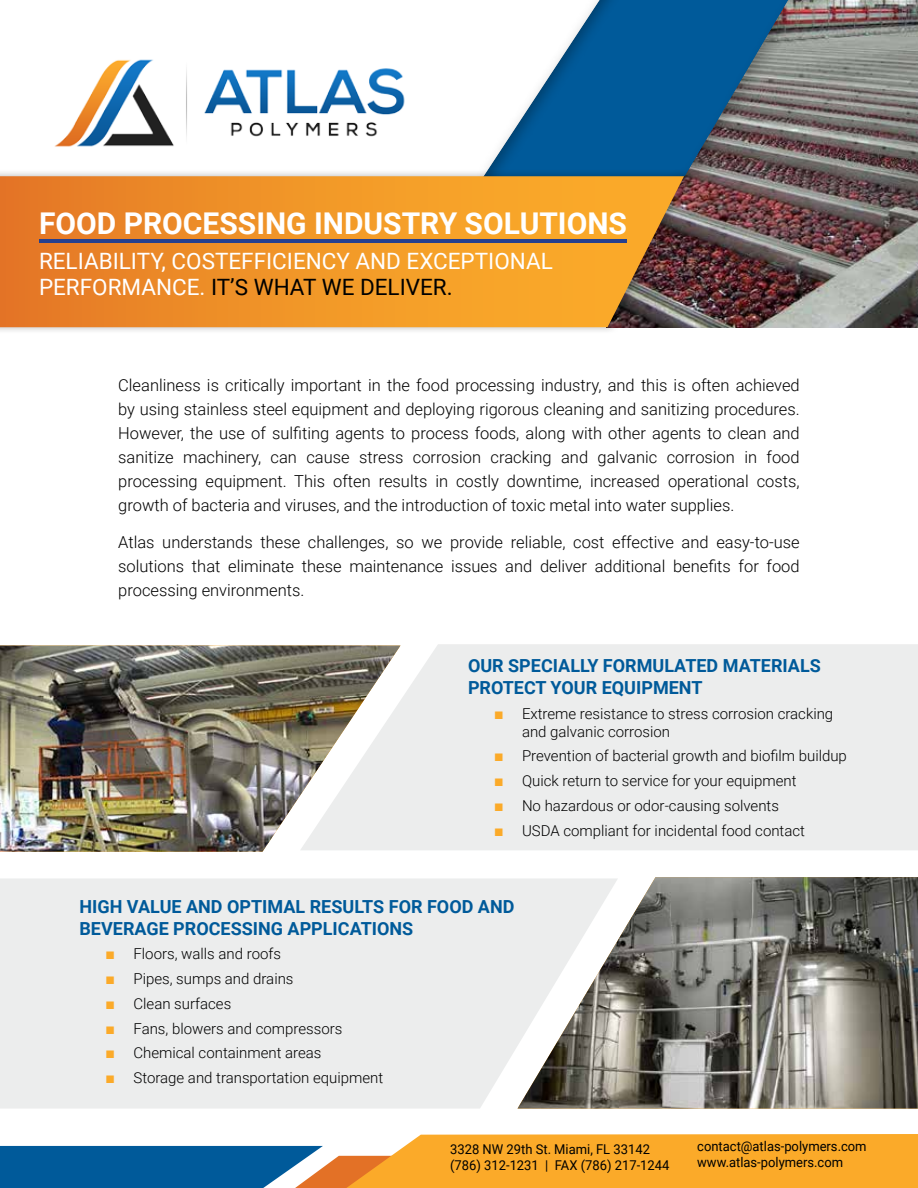
<style>
.page{position:relative;width:918px;height:1188px;background:#fff}
.page>*{position:absolute;margin:0;border:0;box-sizing:border-box;transform-origin:0 0}
.t1{font:700 30px "Roboto";color:#fff}
.t2{font:22.5px/25.5px "Roboto";color:#fff}
.t3{font:700 18px/21.6px "Roboto";color:#005a9a}
.t4{font:300 16.5px/24px "Roboto";color:#000;text-align:justify}
.t5{font:300 15px/18px "Roboto";color:#000}
.t6{font:500 15px "Maven Pro";color:#fbaa29}
.t7{font:13.5px/15.8px "Roboto";color:#000;scale:.96 1}
.s1{color:#000}
</style>
<div class="page">
<img style="left:694px;top:0;width:224px;height:327px">
<div style="left:476px;top:0;width:340px;height:263px;background:#000;opacity:.3"></div>
<div style="left:481px;top:0;width:317px;height:252px;background:#000;opacity:.3"></div>
<svg style="left:0;top:1134px;width:918px;height:54px;background:#bb9f63"></svg>
<img style="left:54px;top:59px;width:351px;height:88px">
<div style="left:0;top:168px;width:694px;height:167px;background:#000;opacity:.3"></div>
<svg style="left:0;top:176px;width:684px;height:151px;background:#e7902a"></svg>
<hr style="left:39px;top:239px;width:587px;height:3px;background:#25408f">
<div style="left:300px;top:644px;width:618px;height:206px;background:#eceded"></div>
<div style="left:0;top:878px;width:517px;height:231px;background:#eceded"></div>
<img style="left:0;top:646px;width:400px;height:206px">
<img style="left:518px;top:877px;width:400px;height:232px">
<h1 class="t1" style="left:39px;top:202px;width:590px">FOOD PROCESSING INDUSTRY SOLUTIONS</h1>
<h2 class="t2" style="left:39px;top:248px;width:515px">RELIABILITY, COSTEFFICIENCY AND EXCEPTIONAL<br>PERFORMANCE. <span class="s1">IT’S WHAT WE DELIVER.</span></h2>
<p class="t4" style="left:118px;top:372px;width:683px">Cleanliness is critically important in the food processing industry, and this is often achieved by using stainless steel equipment and deploying rigorous cleaning and sanitizing procedures.<br>However, the use of sulfiting agents to process foods, along with other agents to clean and sanitize machinery, can cause stress corrosion cracking and galvanic corrosion in food processing equipment. This often results in costly downtime, increased operational costs, growth of bacteria and viruses, and the introduction of toxic metal into water supplies.</p>
<p class="t4" style="left:118px;top:530px;width:683px">Atlas understands these challenges, so we provide reliable, cost effective and easy-to-use solutions that eliminate these maintenance issues and deliver additional benefits for food processing environments.</p>
<p class="t3" style="left:468px;top:654px;width:354px">OUR SPECIALLY FORMULATED MATERIALS<br>PROTECT YOUR EQUIPMENT</p>
<p class="t6" style="left:495px;top:706px;width:9px">Ñ</p>
<p class="t5" style="left:522px;top:704px;width:313px">Extreme resistance to stress corrosion cracking and galvanic corrosion</p>
<p class="t6" style="left:495px;top:748px;width:9px">Ñ</p>
<p class="t5" style="left:522px;top:747px;width:326px">Prevention of bacterial growth and biofilm buildup</p>
<p class="t6" style="left:495px;top:773px;width:9px">Ñ</p>
<p class="t5" style="left:522px;top:771px;width:276px">Quick return to service for your equipment</p>
<p class="t6" style="left:495px;top:798px;width:9px">Ñ</p>
<p class="t5" style="left:522px;top:796px;width:259px">No hazardous or odor-causing solvents</p>
<p class="t6" style="left:495px;top:823px;width:9px">Ñ</p>
<p class="t5" style="left:522px;top:821px;width:285px">USDA compliant for incidental food contact</p>
<p class="t3" style="left:80px;top:895px;width:437px">HIGH VALUE AND OPTIMAL RESULTS FOR FOOD AND<br>BEVERAGE PROCESSING APPLICATIONS</p>
<p class="t6" style="left:107px;top:946px;width:9px">Ñ</p>
<p class="t5" style="left:134px;top:944px;width:149px">Floors, walls and roofs</p>
<p class="t6" style="left:107px;top:971px;width:9px">Ñ</p>
<p class="t5" style="left:134px;top:969px;width:162px">Pipes, sumps and drains</p>
<p class="t6" style="left:107px;top:996px;width:9px">Ñ</p>
<p class="t5" style="left:134px;top:994px;width:99px">Clean surfaces</p>
<p class="t6" style="left:107px;top:1021px;width:9px">Ñ</p>
<p class="t5" style="left:134px;top:1019px;width:210px">Fans, blowers and compressors</p>
<p class="t6" style="left:107px;top:1045px;width:9px">Ñ</p>
<p class="t5" style="left:134px;top:1043px;width:190px">Chemical containment areas</p>
<p class="t6" style="left:107px;top:1070px;width:9px">Ñ</p>
<p class="t5" style="left:134px;top:1068px;width:251px">Storage and transportation equipment</p>
<p class="t7" style="left:450px;top:1141px;width:230px">3328 NW 29th St. Miami, FL 33142 (786) 312-1231 | FAX (786) 217-1244</p>
<p class="t7" style="left:697px;top:1138px;width:178px">contact@atlas-polymers.com www.atlas-polymers.com</p>
</div>
